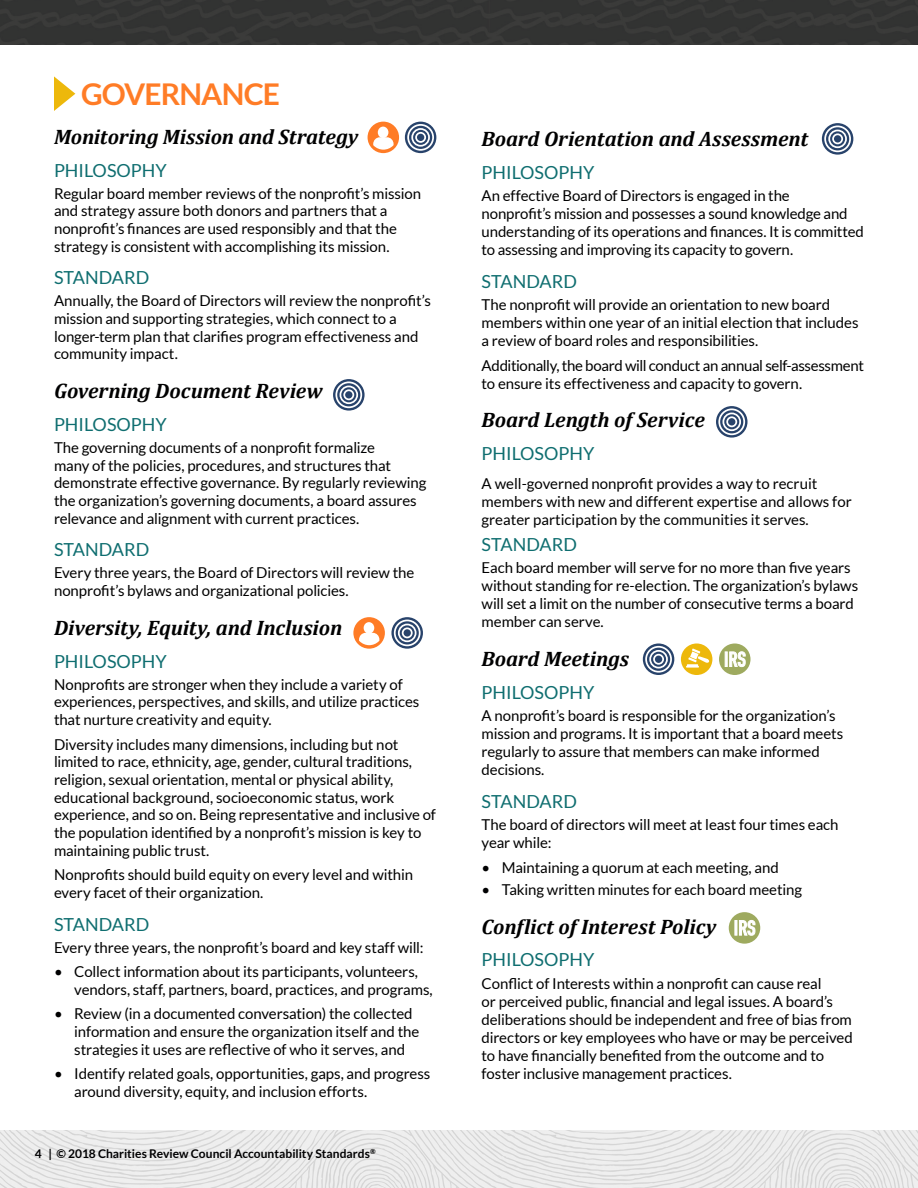
<style>
.page{position:relative;width:918px;height:1188px;background:#fff}
.page>*{position:absolute;margin:0;border:0;box-sizing:border-box;transform-origin:0 0}
.t1{font:700 30px "Lato";letter-spacing:-.03em;color:#ff7c26}
.Cambria_Subhead{font:italic 700 21px "Cambria";letter-spacing:-.005em;color:#000001}
.Blue_Subhead{font:18px "Lato";color:#0f6e70}
.Cambria_Subhead-2{font:15px/17.7px "Lato";letter-spacing:-.005em;color:#000001}
.t2{font:700 12px "Lato";color:#000001}
</style>
<div class="page">
<img style="left:0;top:1131px;width:918px;height:57px">
<img style="left:0;top:0;width:918px;height:44px">
<svg style="left:54px;top:76px;width:21px;height:35px"></svg>
<div style="left:729px;top:912px;width:31px;height:32px;background:#9eaa5f;border-radius:50%"></div>
<svg style="left:735px;top:920px;width:20px;height:15px"></svg>
<div style="left:719px;top:644px;width:32px;height:31px;background:#9eaa5f;border-radius:50%"></div>
<svg style="left:725px;top:652px;width:20px;height:15px"></svg>
<div style="left:643px;top:644px;width:31px;height:31px;background:#28436b;border-radius:50%"></div>
<svg style="left:645px;top:646px;width:27px;height:27px"></svg>
<svg style="left:353px;top:617px;width:32px;height:32px"></svg>
<svg style="left:359px;top:622px;width:20px;height:23px"></svg>
<svg style="left:391px;top:617px;width:32px;height:32px"></svg>
<svg style="left:394px;top:620px;width:27px;height:26px"></svg>
<svg style="left:716px;top:406px;width:32px;height:32px"></svg>
<svg style="left:718px;top:408px;width:27px;height:27px"></svg>
<svg style="left:822px;top:123px;width:31px;height:32px"></svg>
<svg style="left:824px;top:126px;width:27px;height:26px"></svg>
<svg style="left:333px;top:379px;width:32px;height:32px"></svg>
<svg style="left:335px;top:381px;width:27px;height:27px"></svg>
<div style="left:681px;top:644px;width:31px;height:31px;background:#edb80b;border-radius:50%"></div>
<svg style="left:686px;top:649px;width:23px;height:19px"></svg>
<div style="left:368px;top:122px;width:31px;height:31px;background:#ff7c26;border-radius:50%"></div>
<svg style="left:373px;top:127px;width:21px;height:23px"></svg>
<div style="left:405px;top:122px;width:31px;height:31px;background:#28436b;border-radius:50%"></div>
<svg style="left:407px;top:124px;width:27px;height:27px"></svg>
<p class="t1" style="left:81px;top:77px;width:200px">GOVERNANCE</p>
<p class="Cambria_Subhead" style="left:54px;top:122px;width:306px">Monitoring Mission and Strategy</p>
<p class="Blue_Subhead" style="left:54px;top:160px;width:114px">PHILOSOPHY</p>
<p class="Cambria_Subhead-2" style="left:54px;top:184px;width:369px">Regular board member reviews of the nonprofit’s mission and strategy assure both donors and partners that a nonprofit’s finances are used responsibly and that the strategy is consistent with accomplishing its mission.</p>
<p class="Blue_Subhead" style="left:54px;top:268px;width:97px">STANDARD</p>
<p class="Cambria_Subhead-2" style="left:54px;top:292px;width:378px">Annually, the Board of Directors will review the nonprofit’s mission and supporting strategies, which connect to a longer-term plan that clarifies program effectiveness and community impact.</p>
<p class="Cambria_Subhead" style="left:54px;top:376px;width:270px">Governing Document Review</p>
<p class="Blue_Subhead" style="left:54px;top:414px;width:114px">PHILOSOPHY</p>
<p class="Cambria_Subhead-2" style="left:54px;top:438px;width:374px">The governing documents of a nonprofit formalize<br>many of the policies, procedures, and structures that demonstrate effective governance. By regularly reviewing the organization’s governing documents, a board assures relevance and alignment with current practices.</p>
<p class="Blue_Subhead" style="left:54px;top:540px;width:97px">STANDARD</p>
<p class="Cambria_Subhead-2" style="left:54px;top:564px;width:362px">Every three years, the Board of Directors will review the nonprofit’s bylaws and organizational policies.</p>
<p class="Cambria_Subhead" style="left:54px;top:613px;width:290px">Diversity, Equity, and Inclusion</p>
<p class="Blue_Subhead" style="left:54px;top:651px;width:114px">PHILOSOPHY</p>
<p class="Cambria_Subhead-2" style="left:54px;top:675px;width:367px">Nonprofits are stronger when they include a variety of experiences, perspectives, and skills, and utilize practices that nurture creativity and equity.</p>
<p class="Cambria_Subhead-2" style="left:54px;top:735px;width:383px">Diversity includes many dimensions, including but not limited to race, ethnicity, age, gender, cultural traditions, religion, sexual orientation, mental or physical ability, educational background, socioeconomic status, work experience, and so on. Being representative and inclusive of the population identified by a nonprofit’s mission is key to maintaining public trust.</p>
<p class="Cambria_Subhead-2" style="left:54px;top:866px;width:361px">Nonprofits should build equity on every level and within every facet of their organization.</p>
<p class="Blue_Subhead" style="left:54px;top:914px;width:97px">STANDARD</p>
<p class="Cambria_Subhead-2" style="left:54px;top:938px;width:371px">Every three years, the nonprofit’s board and key staff will:</p>
<p class="Cambria_Subhead-2" style="left:74px;top:963px;width:360px;text-indent:-20px">• Collect information about its participants, volunteers, vendors, staff, partners, board, practices, and programs,</p>
<p class="Cambria_Subhead-2" style="left:74px;top:1005px;width:347px;text-indent:-20px">• Review (in a documented conversation) the collected information and ensure the organization itself and the strategies it uses are reflective of who it serves, and</p>
<p class="Cambria_Subhead-2" style="left:74px;top:1065px;width:358px;text-indent:-20px">• Identify related goals, opportunities, gaps, and progress around diversity, equity, and inclusion efforts.</p>
<p class="t2" style="left:35px;top:1147px;width:342px">4 | © 2018 Charities Review Council Accountability Standards<sup>®</sup></p>
<p class="Cambria_Subhead" style="left:482px;top:124px;width:328px">Board Orientation and Assessment</p>
<p class="Blue_Subhead" style="left:482px;top:162px;width:114px">PHILOSOPHY</p>
<p class="Cambria_Subhead-2" style="left:482px;top:186px;width:384px">An effective Board of Directors is engaged in the<br>nonprofit’s mission and possesses a sound knowledge and understanding of its operations and finances. It is committed to assessing and improving its capacity to govern.</p>
<p class="Blue_Subhead" style="left:482px;top:271px;width:97px">STANDARD</p>
<p class="Cambria_Subhead-2" style="left:482px;top:295px;width:378px">The nonprofit will provide an orientation to new board members within one year of an initial election that includes a review of board roles and responsibilities.</p>
<p class="Cambria_Subhead-2" style="left:482px;top:356px;width:384px">Additionally, the board will conduct an annual self-assessment to ensure its effectiveness and capacity to govern.</p>
<p class="Cambria_Subhead" style="left:482px;top:405px;width:225px">Board Length of Service</p>
<p class="Blue_Subhead" style="left:482px;top:443px;width:114px">PHILOSOPHY</p>
<p class="Cambria_Subhead-2" style="left:482px;top:475px;width:372px">A well-governed nonprofit provides a way to recruit members with new and different expertise and allows for greater participation by the communities it serves.</p>
<p class="Blue_Subhead" style="left:482px;top:534px;width:97px">STANDARD</p>
<p class="Cambria_Subhead-2" style="left:482px;top:559px;width:378px">Each board member will serve for no more than five years without standing for re-election. The organization’s bylaws will set a limit on the number of consecutive terms a board member can serve.</p>
<p class="Cambria_Subhead" style="left:482px;top:644px;width:149px">Board Meetings</p>
<p class="Blue_Subhead" style="left:482px;top:682px;width:114px">PHILOSOPHY</p>
<p class="Cambria_Subhead-2" style="left:482px;top:707px;width:363px">A nonprofit’s board is responsible for the organization’s mission and programs. It is important that a board meets regularly to assure that members can make informed decisions.</p>
<p class="Blue_Subhead" style="left:482px;top:791px;width:97px">STANDARD</p>
<p class="Cambria_Subhead-2" style="left:482px;top:815px;width:358px">The board of directors will meet at least four times each year while:</p>
<p class="Cambria_Subhead-2" style="left:482px;top:858px;width:299px">• Maintaining a quorum at each meeting, and</p>
<p class="Cambria_Subhead-2" style="left:482px;top:881px;width:322px">• Taking written minutes for each board meeting</p>
<p class="Cambria_Subhead" style="left:482px;top:912px;width:236px">Conflict of Interest Policy</p>
<p class="Blue_Subhead" style="left:482px;top:950px;width:114px">PHILOSOPHY</p>
<p class="Cambria_Subhead-2" style="left:482px;top:974px;width:373px">Conflict of Interests within a nonprofit can cause real<br>or perceived public, financial and legal issues. A board’s deliberations should be independent and free of bias from directors or key employees who have or may be perceived to have financially benefited from the outcome and to foster inclusive management practices.</p>
</div>
